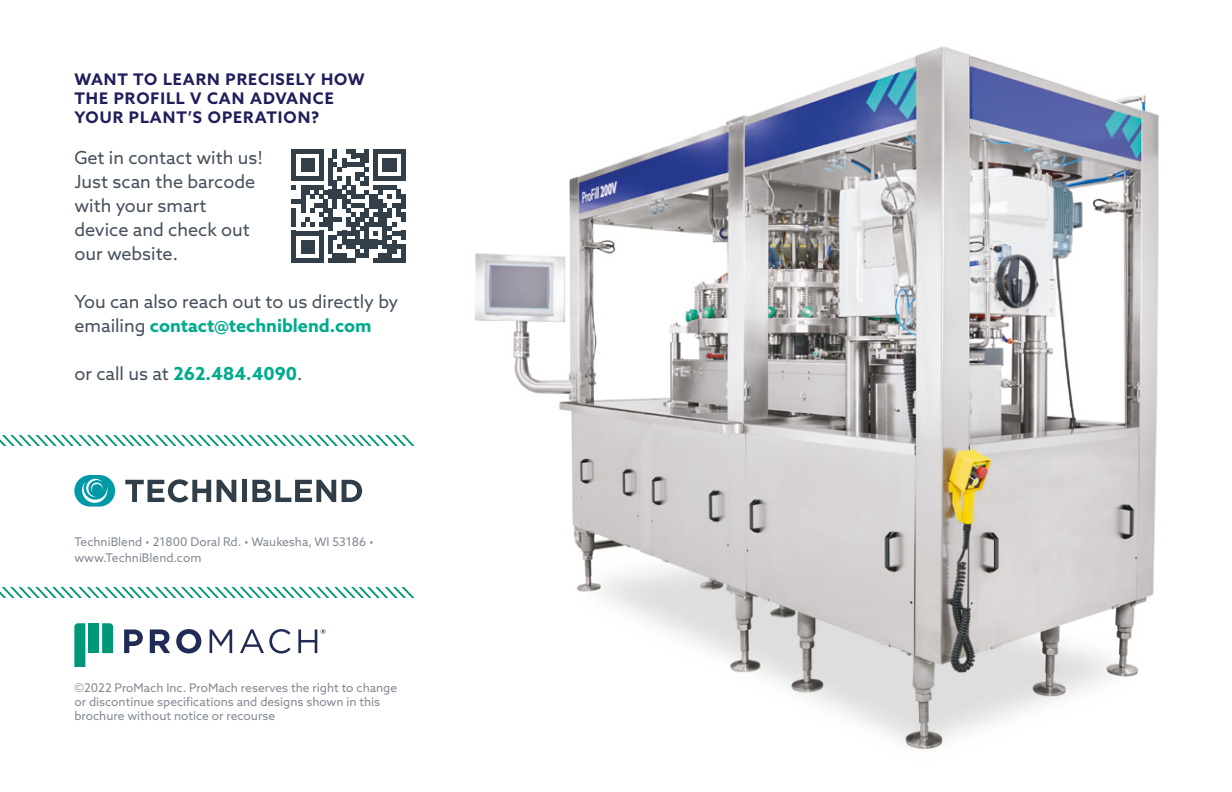
<style>
.page{position:relative;width:1232px;height:792px;background:#fff}
.page>*{position:absolute;margin:0;border:0;box-sizing:border-box;transform-origin:0 0}
.t1{font:18px/24px "Azo Sans";color:#47515d}
.t2{font:700 18px "Azo Sans";color:#00ab8d}
.t3{font:700 16px/19.2px "Azo Sans";letter-spacing:.06em;color:#201e5b}
.t4{font:12px/14.4px "Azo Sans";color:#838994}
.s1{font-weight:700;color:#00ab8d}
.s2{font-weight:400;color:#47515d}
</style>
<div class="page">
<img style="left:474px;top:46px;width:685px;height:704px">
<svg style="left:292px;top:149px;width:113px;height:114px"></svg>
<div style="left:74px;top:475px;width:41px;height:32px;background:#009aa7;border-radius:16px"></div>
<svg style="left:125px;top:479px;width:111px;height:23px"></svg>
<div style="left:242px;top:480px;width:5px;height:22px;background:#303e49"></div>
<svg style="left:252px;top:480px;width:110px;height:22px"></svg>
<svg style="left:82px;top:478px;width:25px;height:25px"></svg>
<div style="left:88px;top:623px;width:11px;height:30px;background:#009778"></div>
<svg style="left:102px;top:623px;width:11px;height:30px"></svg>
<svg style="left:74px;top:623px;width:11px;height:44px"></svg>
<svg style="left:124px;top:629px;width:19px;height:24px"></svg>
<svg style="left:150px;top:629px;width:20px;height:24px"></svg>
<svg style="left:176px;top:629px;width:25px;height:24px"></svg>
<svg style="left:209px;top:629px;width:23px;height:24px"></svg>
<svg style="left:240px;top:629px;width:50px;height:24px"></svg>
<svg style="left:298px;top:629px;width:27px;height:24px"></svg>
<svg style="left:0;top:436px;width:415px;height:10px"></svg>
<svg style="left:0;top:588px;width:415px;height:10px"></svg>
<h2 class="t3" style="left:74px;top:69px;width:292px">WANT TO LEARN PRECISELY HOW<br>THE PROFILL V CAN ADVANCE<br>YOUR PLANT’S OPERATION?</h2>
<h1 class="t1" style="left:74px;top:146px;width:190px">Get in contact with us!<br>Just scan the barcode with your smart device and check out our website.</h1>
<h1 class="t1" style="left:74px;top:290px;width:325px">You can also reach out to us directly by emailing <span class="s1">contact@techniblend.com</span></h1>
<h1 class="t2" style="left:74px;top:362px;width:230px"><span class="s2">or call us at</span> 262.484.4090<span class="s2">.</span></h1>
<p class="t4" style="left:74px;top:534px;width:301px;line-height:16px">TechniBlend • 21800 Doral Rd. • Waukesha, WI 53186 • www.TechniBlend.com</p>
<p class="t4" style="left:74px;top:680px;width:324px">©2022 ProMach Inc. ProMach reserves the right to change or discontinue specifications and designs shown in this brochure without notice or recourse</p>
</div>
